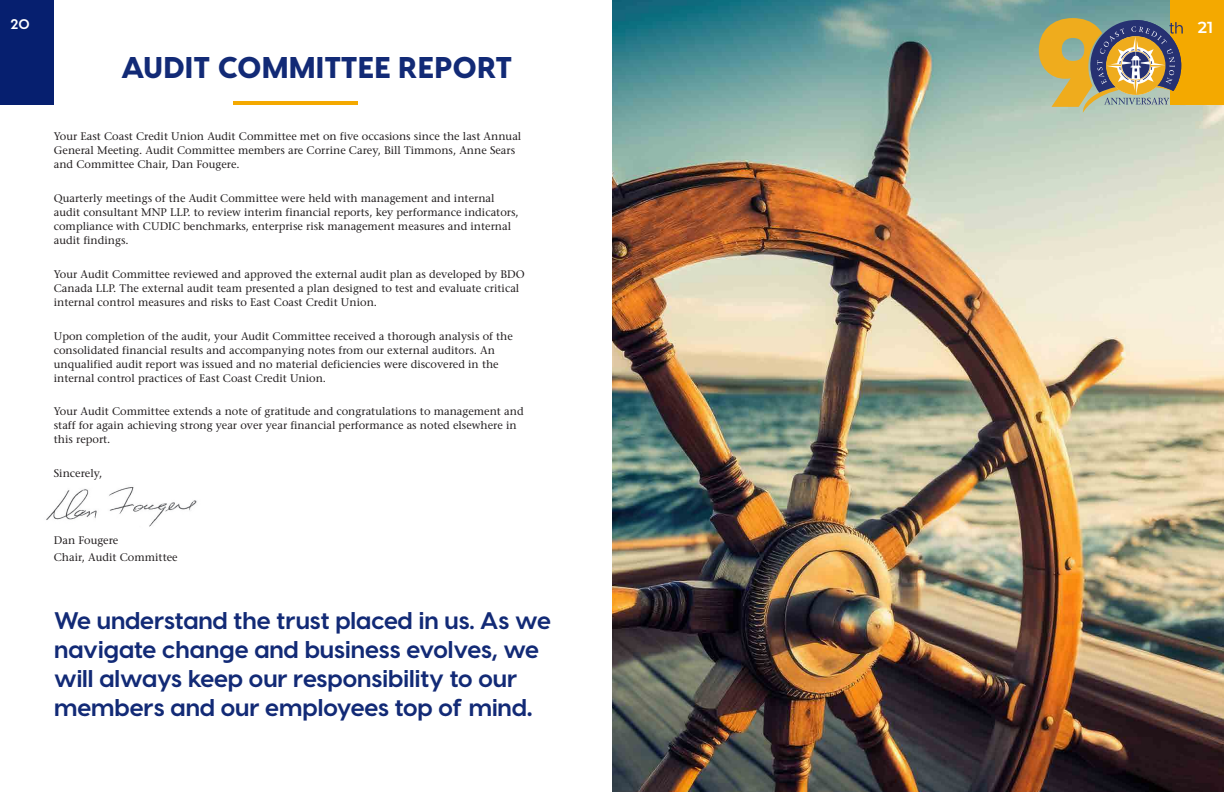
<style>
.page{position:relative;width:1224px;height:792px;background:#fff}
.page>*{position:absolute;margin:0;border:0;box-sizing:border-box;transform-origin:0 0}
._30pt_Size_Align_Center{font:800 30px "Visby CF";color:#122a76}
._16pt_Size_Align_Right{font:700 24px/28.8px "Visby CF";color:#122a76}
.t1{font:600 16px "Montserrat";color:#fff}
.t2{font:700 14px "Visby CF";color:#fff}
.Body_Text{font:500 11px/14px "Stone Serif Std";color:#231f20}
.s1{font-family:"Montserrat";font-weight:600}
</style>
<div class="page">
<img style="left:612px;top:0;width:612px;height:792px">
<div style="left:0;top:0;width:54px;height:104px;background:#061f6f"></div>
<div style="left:1170px;top:0;width:54px;height:104px;background:#f4a900"></div>
<hr style="left:233px;top:101px;width:124px;height:4px;background:#f4a900">
<svg style="left:1039px;top:18px;width:144px;height:95px"></svg>
<img style="left:46px;top:487px;width:151px;height:40px">
<p class="t2" style="left:11px;top:15px;width:21px">20</p>
<h3 class="t1" style="left:1198px;top:16px;width:17px">21</h3>
<p class="_30pt_Size_Align_Center" style="left:121px;top:48px;width:393px">AUDIT COMMITTEE REPORT</p>
<p class="Body_Text" style="left:54px;top:130px;width:469px">Your East Coast Credit Union Audit Committee met on five occasions since the last Annual<br>General Meeting. Audit Committee members are Corrine Carey, Bill Timmons, Anne Sears and Committee Chair, Dan Fougere.</p>
<p class="Body_Text" style="left:54px;top:191px;width:466px">Quarterly meetings of the Audit Committee were held with management and internal audit consultant MNP LLP. to review interim financial reports, key performance indicators, compliance with CUDIC benchmarks, enterprise risk management measures and internal audit findings.</p>
<p class="Body_Text" style="left:54px;top:267px;width:473px">Your Audit Committee reviewed and approved the external audit plan as developed by BDO<br>Canada LLP. The external audit team presented a plan designed to test and evaluate critical internal control measures and risks to East Coast Credit Union.</p>
<p class="Body_Text" style="left:54px;top:329px;width:461px">Upon completion of the audit, your Audit Committee received a thorough analysis of the consolidated financial results and accompanying notes from our external auditors. An unqualified audit report was issued and no material deficiencies were discovered in the internal control practices of East Coast Credit Union.</p>
<p class="Body_Text" style="left:54px;top:404px;width:471px">Your Audit Committee extends a note of gratitude and congratulations to management and staff for again achieving strong year over year financial performance as noted elsewhere in this report.</p>
<p class="Body_Text" style="left:54px;top:466px;width:50px">Sincerely,</p>
<p class="Body_Text" style="left:54px;top:533px;width:66px">Dan Fougere</p>
<p class="Body_Text" style="left:54px;top:550px;width:125px">Chair, Audit Committee</p>
<p class="_16pt_Size_Align_Right" style="left:54px;top:606px;width:498px">We understand the trust placed in us. As we navigate change and business evolves, we will always keep our responsibility to our members and our employees top of mind<span class="s1">.</span></p>
</div>
